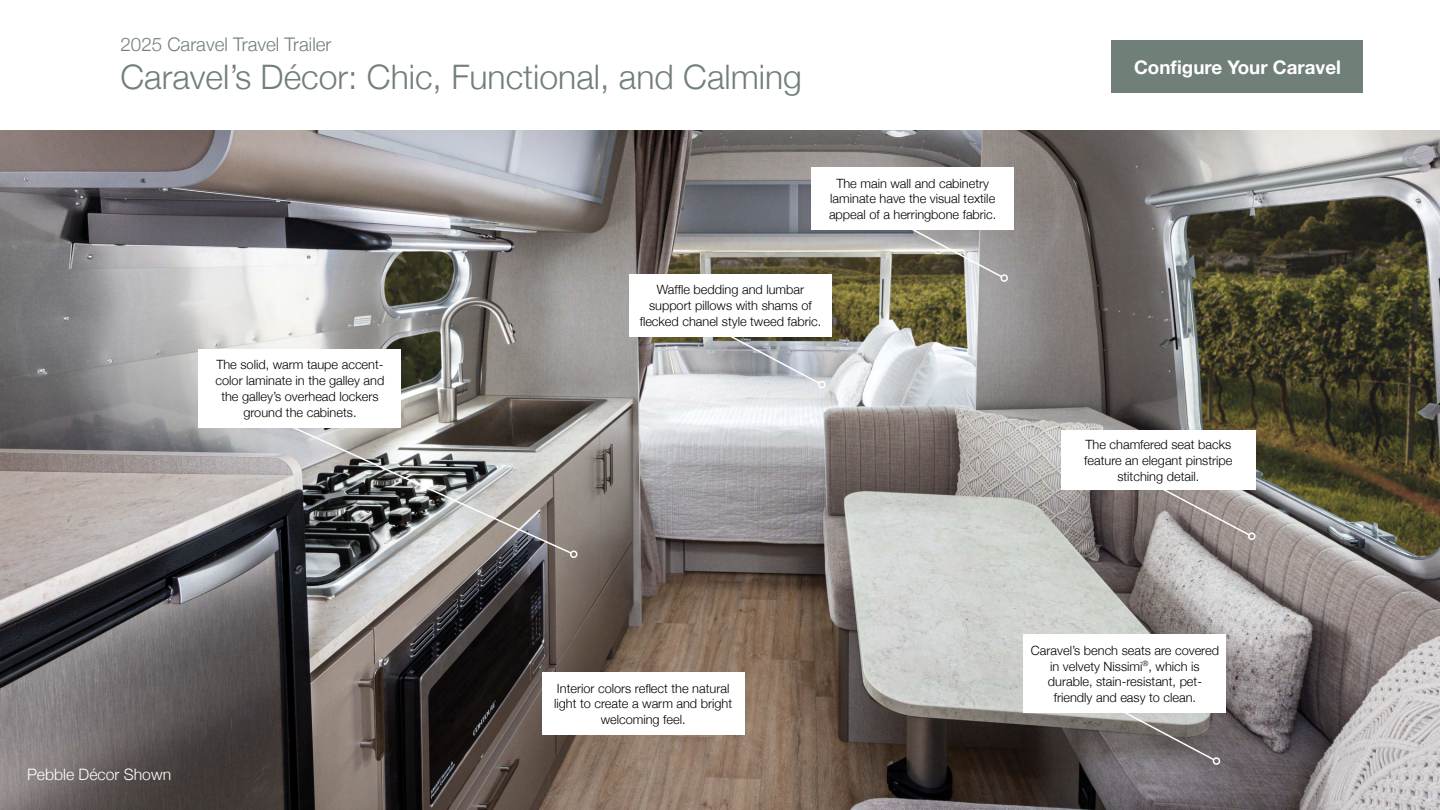
<style>
.page{position:relative;width:1440px;height:810px;background:#fff}
.page>*{position:absolute;margin:0;border:0;box-sizing:border-box;transform-origin:0 0}
.t1{font:300 33.75px "Helvetica Neue";color:#717f79}
.t2{font:300 18.75px "Helvetica Neue";color:#717f79}
.t3{font:700 18.75px "Helvetica Neue";color:#fff}
.t4{font:300 15.75px "Helvetica Neue";color:#fff}
.t5{font:300 12.75px/15.8px "Helvetica Neue";color:#000;text-align:center}
</style>
<div class="page">
<div style="left:1112px;top:40px;width:252px;height:53px;background:#717f79"></div>
<img style="left:0;top:130px;width:1440px;height:680px">
<div style="left:629px;top:274px;width:203px;height:63px;background:#fff"></div>
<svg style="left:727px;top:337px;width:94px;height:48px;background:#a9acb1"></svg>
<div style="left:818px;top:381px;width:8px;height:7px;border:2px solid #fff;border-radius:50%"></div>
<div style="left:812px;top:167px;width:202px;height:63px;background:#fff"></div>
<svg style="left:909px;top:230px;width:95px;height:49px;background:#95928b"></svg>
<div style="left:1000px;top:274px;width:8px;height:8px;border:2px solid #fff;border-radius:50%"></div>
<div style="left:199px;top:349px;width:202px;height:79px;background:#fff"></div>
<svg style="left:280px;top:420px;width:293px;height:135px;background:#8b8a88"></svg>
<div style="left:570px;top:550px;width:8px;height:8px;border:2px solid #fff;border-radius:50%"></div>
<div style="left:1024px;top:634px;width:202px;height:79px;background:#fff"></div>
<svg style="left:1121px;top:713px;width:95px;height:49px;background:#827e7d"></svg>
<div style="left:1213px;top:757px;width:7px;height:8px;border:2px solid #fff;border-radius:50%"></div>
<div style="left:542px;top:672px;width:202px;height:63px;background:#fff"></div>
<div style="left:1061px;top:430px;width:194px;height:60px;background:#fff"></div>
<svg style="left:1156px;top:490px;width:95px;height:47px;background:#a09895"></svg>
<div style="left:1248px;top:533px;width:7px;height:7px;border:2px solid #fff;border-radius:50%"></div>
<h2 class="t2" style="left:121px;top:29px;width:212px">2025 Caravel Travel Trailer</h2>
<h1 class="t1" style="left:121px;top:49px;width:683px">Caravel’s Décor: Chic, Functional, and Calming</h1>
<h2 class="t3" style="left:1134px;top:53px;width:208px">Configure Your Caravel</h2>
<p class="t5" style="left:216px;top:356px;width:170px">The solid, warm taupe accent&shy;color laminate in the galley and the galley’s overhead lockers ground the cabinets.</p>
<p class="t4" style="left:27px;top:762px;width:146px">Pebble Décor Shown</p>
<p class="t5" style="left:829px;top:174px;width:169px">The main wall and cabinetry laminate have the visual textile appeal of a herringbone fabric.</p>
<p class="t5" style="left:640px;top:281px;width:183px">Waffle bedding and lumbar support pillows with shams of flecked chanel style tweed fabric.</p>
<p class="t5" style="left:1084px;top:436px;width:150px">The chamfered seat backs feature an elegant pinstripe stitching detail.</p>
<p class="t5" style="left:554px;top:680px;width:180px">Interior colors reflect the natural light to create a warm and bright welcoming feel.</p>
<p class="t5" style="left:1031px;top:642px;width:190px">Caravel’s bench seats are covered in velvety Nissimi<sup>®</sup>, which is durable, stain-resistant, pet&shy;friendly and easy to clean.</p>
</div>
